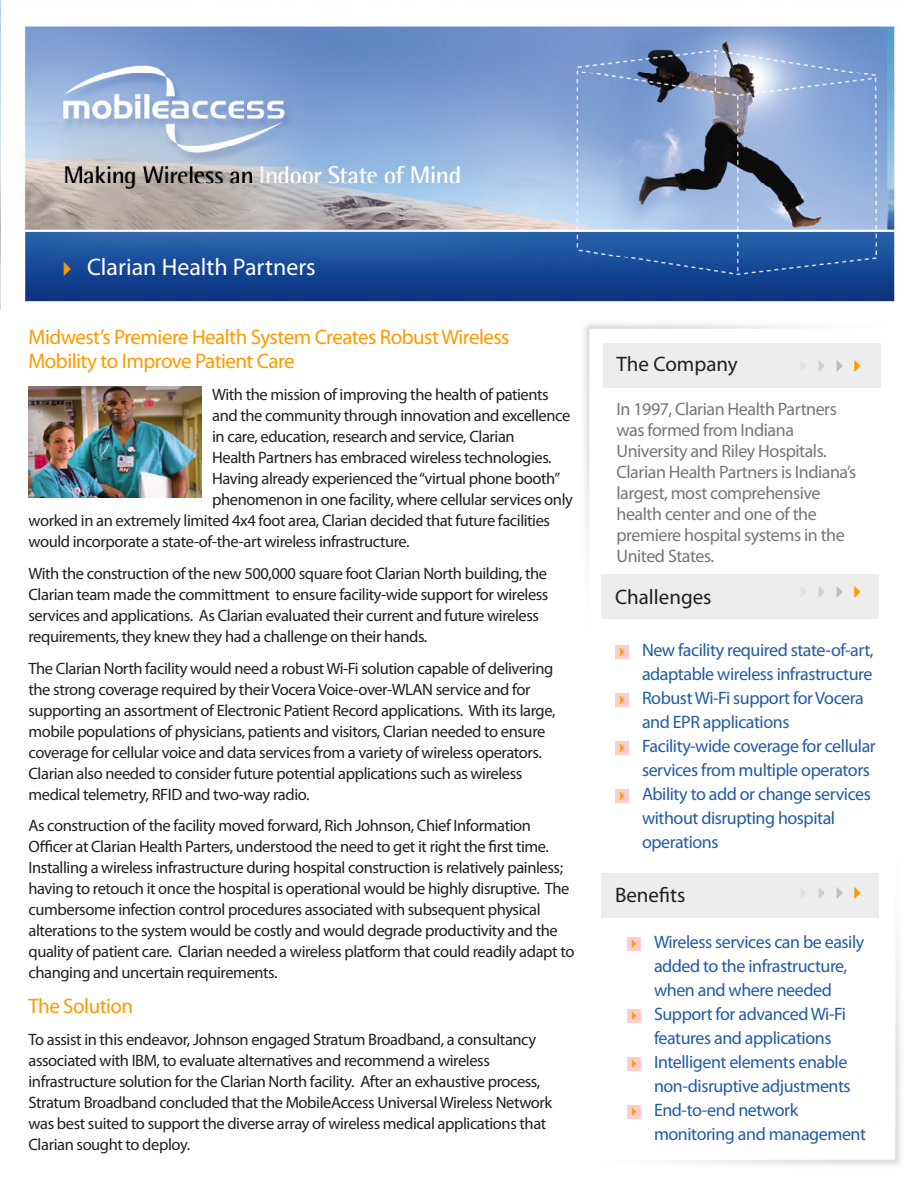
<style>
.page{position:relative;width:918px;height:1188px;background:#fff}
.page>*{position:absolute;margin:0;border:0;box-sizing:border-box;transform-origin:0 0}
.t1{font:24px "Myriad Pro";color:#fff}
.Body_Copy{font:21px/24px "Myriad Pro";letter-spacing:-.025em;color:#f90}
.t2{font:21px "Myriad Pro";color:#231f20}
.t3{font:19.5px "Webdings";color:#e1e1e1}
.Bulleted_List{font:18px/24px "Myriad Pro";letter-spacing:-.025em;color:#235ba5}
.Callout_Copy{font:18px/21px "Myriad Pro";letter-spacing:-.025em;color:#797575}
.Body_Copy-2{font:16.5px/21px "Myriad Pro";letter-spacing:-.025em;color:#231f20}
.s1{color:#f90}
.s2{color:#d0d0d0}
.s3{color:#bebebe}
</style>
<div class="page">
<img style="left:0;top:0;width:901px;height:1166px">
<div style="left:603px;top:344px;width:277px;height:44px;background:#ededed"></div>
<div style="left:602px;top:574px;width:277px;height:46px;background:#ededed"></div>
<div style="left:615px;top:645px;width:13px;height:13px;background:#fcc"></div>
<div style="left:615px;top:693px;width:13px;height:13px;background:#fcc"></div>
<div style="left:615px;top:741px;width:13px;height:13px;background:#fcc"></div>
<div style="left:615px;top:789px;width:13px;height:13px;background:#fcc"></div>
<div style="left:627px;top:937px;width:13px;height:14px;background:#fcc"></div>
<div style="left:627px;top:1009px;width:13px;height:14px;background:#fcc"></div>
<div style="left:627px;top:1057px;width:13px;height:14px;background:#fcc"></div>
<div style="left:627px;top:1105px;width:13px;height:14px;background:#fcc"></div>
<div style="left:602px;top:873px;width:277px;height:45px;background:#ededed"></div>
<img style="left:28px;top:386px;width:174px;height:112px">
<p class="t1" style="left:56px;top:252px;width:262px"><span class="s1">✔</span> Clarian Health Partners</p>
<p class="Body_Copy" style="left:28px;top:325px;width:483px">Midwest’s Premiere Health System Creates Robust Wireless<br>Mobility to Improve Patient Care</p>
<p class="Body_Copy-2" style="left:212px;top:384px;width:338px">With the mission of improving the health of patients</p>
<p class="Body_Copy-2" style="left:212px;top:405px;width:360px">and the community through innovation and excellence</p>
<p class="Body_Copy-2" style="left:212px;top:426px;width:304px">in care, education, research and service, Clarian</p>
<p class="Body_Copy-2" style="left:212px;top:447px;width:341px">Health Partners has embraced wireless technologies.</p>
<p class="Body_Copy-2" style="left:212px;top:468px;width:350px">Having already experienced the “virtual phone booth”</p>
<p class="Body_Copy-2" style="left:212px;top:489px;width:362px">phenomenon in one facility, where cellular services only</p>
<p class="Body_Copy-2" style="left:28px;top:510px;width:523px">worked in an extremely limited 4x4 foot area, Clarian decided that future facilities</p>
<p class="Body_Copy-2" style="left:28px;top:531px;width:383px">would incorporate a state-of-the-art wireless infrastructure.</p>
<p class="Body_Copy-2" style="left:28px;top:563px;width:522px">With the construction of the new 500,000 square foot Clarian North building, the Clarian team made the committment to ensure facility-wide support for wireless services and applications. As Clarian evaluated their current and future wireless requirements, they knew they had a challenge on their hands.</p>
<p class="Body_Copy-2" style="left:28px;top:657px;width:528px">The Clarian North facility would need a robust Wi-Fi solution capable of delivering the strong coverage required by their Vocera Voice-over-WLAN service and for supporting an assortment of Electronic Patient Record applications. With its large, mobile populations of physicians, patients and visitors, Clarian needed to ensure coverage for cellular voice and data services from a variety of wireless operators.<br>Clarian also needed to consider future potential applications such as wireless medical telemetry, RFID and two-way radio.</p>
<p class="Body_Copy-2" style="left:28px;top:815px;width:547px">As construction of the facility moved forward, Rich Johnson, Chief Information Officer at Clarian Health Parters, understood the need to get it right the first time.<br>Installing a wireless infrastructure during hospital construction is relatively painless; having to retouch it once the hospital is operational would be highly disruptive. The cumbersome infection control procedures associated with subsequent physical alterations to the system would be costly and would degrade productivity and the quality of patient care. Clarian needed a wireless platform that could readily adapt to changing and uncertain requirements.</p>
<p class="Body_Copy" style="left:28px;top:994px;width:106px">The Solution</p>
<p class="Body_Copy-2" style="left:28px;top:1029px;width:525px">To assist in this endeavor, Johnson engaged Stratum Broadband, a consultancy associated with IBM, to evaluate alternatives and recommend a wireless infrastructure solution for the Clarian North facility. After an exhaustive process, Stratum Broadband concluded that the MobileAccess Universal Wireless Network was best suited to support the diverse array of wireless medical applications that Clarian sought to deploy.</p>
<p class="t2" style="left:616px;top:351px;width:123px">The Company</p>
<p class="t3" style="left:794px;top:356px;width:75px">✔<span class="s2">✔</span> <span class="s3">✔</span> <span class="s1">✔</span></p>
<p class="Callout_Copy" style="left:616px;top:398px;width:241px">In 1997, Clarian Health Partners was formed from Indiana<br>University and Riley Hospitals.<br>Clarian Health Partners is Indiana’s largest, most comprehensive health center and one of the premiere hospital systems in the<br>United States.</p>
<p class="t2" style="left:615px;top:584px;width:98px">Challenges</p>
<p class="t3" style="left:794px;top:582px;width:75px">✔<span class="s2">✔</span> <span class="s3">✔</span> <span class="s1">✔</span></p>
<p class="Bulleted_List" style="left:642px;top:637px;width:233px">New facility required state-of-art, adaptable wireless infrastructure</p>
<p class="Bulleted_List" style="left:642px;top:685px;width:223px">Robust Wi-Fi support for Vocera and EPR applications</p>
<p class="Bulleted_List" style="left:642px;top:733px;width:235px">Facility-wide coverage for cellular services from multiple operators</p>
<p class="Bulleted_List" style="left:642px;top:781px;width:230px">Ability to add or change services without disrupting hospital operations</p>
<p class="t2" style="left:615px;top:882px;width:72px">Benefits</p>
<p class="t3" style="left:794px;top:883px;width:75px">✔<span class="s2">✔</span> <span class="s3">✔</span> <span class="s1">✔</span></p>
<p class="Bulleted_List" style="left:654px;top:930px;width:212px">Wireless services can be easily added to the infrastructure, when and where needed</p>
<p class="Bulleted_List" style="left:654px;top:1002px;width:194px">Support for advanced Wi-Fi features and applications</p>
<p class="Bulleted_List" style="left:654px;top:1050px;width:198px">Intelligent elements enable non-disruptive adjustments</p>
<p class="Bulleted_List" style="left:654px;top:1098px;width:214px">End-to-end network monitoring and management</p>
</div>
